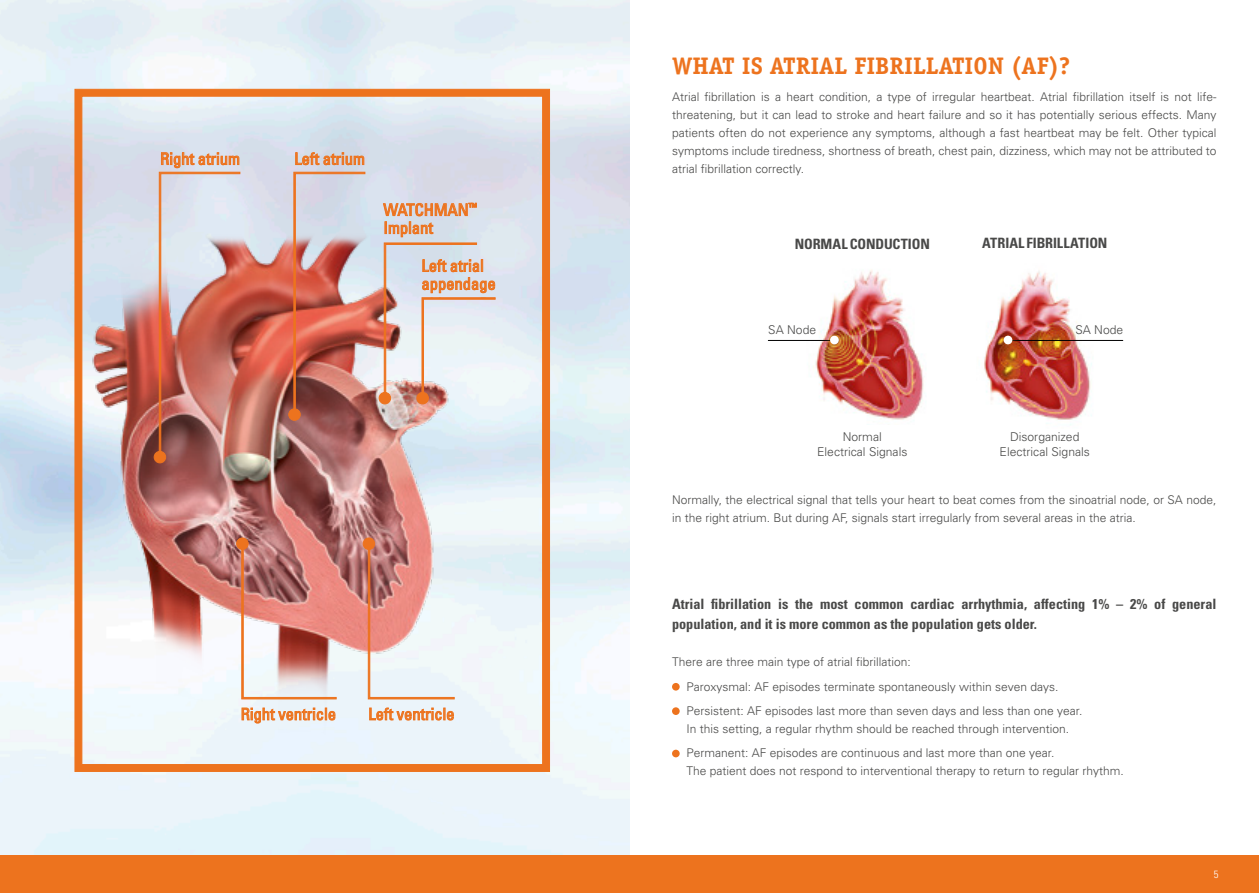
<style>
.page{position:relative;width:1259px;height:893px;background:#fff}
.page>*{position:absolute;margin:0;border:0;box-sizing:border-box;transform-origin:0 0}
.t1{font:700 24px "Officina Serif";color:#ed731e}
.t2{font:condensed 16.5px/18px "Univers";color:#ed731e}
.t3{font:700 condensed 14.25px/19.5px "Univers";color:#494948}
.t4{font:300 12.15px/14.5px "Univers";color:#494948;text-align:center}
.t5{font:300 12px/18px "Univers";color:#494948}
.t6{font:300 condensed 10.5px "Univers";color:#fff}
</style>
<div class="page">
<img style="left:0;top:0;width:629px;height:855px">
<div style="left:0;top:855px;width:1259px;height:38px;background:#ed731e"></div>
<img style="left:783px;top:270px;width:141px;height:150px">
<hr style="left:768px;top:340px;width:66px;height:1px;background:#000">
<div style="left:822px;top:328px;width:24px;height:24px;background:#ed731e;opacity:.75"></div>
<div style="left:830px;top:336px;width:9px;height:8px;background:#fff;border-radius:50%"></div>
<img style="left:983px;top:271px;width:141px;height:154px">
<hr style="left:1005px;top:340px;width:117px;height:1px;background:#000">
<div style="left:996px;top:328px;width:24px;height:24px;background:#ed731e;opacity:.75"></div>
<div style="left:1003px;top:336px;width:9px;height:8px;background:#fff;border-radius:50%"></div>
<img style="left:0;top:120px;width:592px;height:662px">
<img style="left:75px;top:89px;width:474px;height:683px">
<div style="left:154px;top:451px;width:12px;height:12px;background:#ed731e;border-radius:50%"></div>
<div style="left:154px;top:451px;width:12px;height:12px;border:1px solid #ed731e;border-radius:50%"></div>
<img style="left:294px;top:172px;width:71px;height:240px">
<div style="left:289px;top:409px;width:11px;height:11px;background:#ed731e;border-radius:50%"></div>
<div style="left:289px;top:409px;width:11px;height:11px;border:1px solid #ed731e;border-radius:50%"></div>
<div style="left:379px;top:392px;width:12px;height:12px;background:#ed731e;border-radius:50%"></div>
<div style="left:379px;top:392px;width:12px;height:12px;border:1px solid #ed731e;border-radius:50%"></div>
<div style="left:417px;top:392px;width:11px;height:12px;background:#ed731e;border-radius:50%"></div>
<div style="left:417px;top:392px;width:11px;height:12px;border:1px solid #ed731e;border-radius:50%"></div>
<svg style="left:242px;top:544px;width:94px;height:155px"></svg>
<div style="left:237px;top:538px;width:11px;height:11px;background:#ed731e;border-radius:50%"></div>
<div style="left:237px;top:538px;width:11px;height:11px;border:1px solid #ed731e;border-radius:50%"></div>
<svg style="left:368px;top:544px;width:86px;height:155px"></svg>
<div style="left:363px;top:538px;width:12px;height:11px;background:#ed731e;border-radius:50%"></div>
<div style="left:363px;top:538px;width:12px;height:11px;border:1px solid #ed731e;border-radius:50%"></div>
<img style="left:159px;top:152px;width:81px;height:303px">
<svg style="left:295px;top:152px;width:69px;height:13px"></svg>
<svg style="left:383px;top:202px;width:93px;height:35px;background:#dbc1b4"></svg>
<svg style="left:242px;top:708px;width:93px;height:15px"></svg>
<svg style="left:369px;top:708px;width:85px;height:13px"></svg>
<div style="left:672px;top:683px;width:7px;height:8px;background:#ed731e;border-radius:50%"></div>
<div style="left:672px;top:707px;width:7px;height:8px;background:#ed731e;border-radius:50%"></div>
<div style="left:672px;top:750px;width:7px;height:7px;background:#ed731e;border-radius:50%"></div>
<svg style="left:384px;top:243px;width:111px;height:155px;background:#e1d5d2"></svg>
<h2 class="t2" style="left:160px;top:149px;width:81px">Right atrium</h2>
<h2 class="t2" style="left:294px;top:149px;width:72px">Left atrium</h2>
<h2 class="t2" style="left:383px;top:200px;width:95px">WATCHMAN<sup>™<br></sup>Implant</h2>
<h2 class="t2" style="left:421px;top:256px;width:76px">Left atrial appendage</h2>
<h2 class="t2" style="left:421px;top:262px;width:76px">Left atrial appendage</h2>
<h2 class="t2" style="left:241px;top:705px;width:97px">Right ventricle</h2>
<h2 class="t2" style="left:368px;top:705px;width:88px">Left ventricle</h2>
<h1 class="t1" style="left:672px;top:51px;width:399px">WHAT IS ATRIAL FIBRILLATION (AF)?</h1>
<p class="t5" style="left:672px;top:87px;width:546px;text-align:justify">Atrial fibrillation is a heart condition, a type of irregular heartbeat. Atrial fibrillation itself is not life&shy;threatening, but it can lead to stroke and heart failure and so it has potentially serious effects. Many patients often do not experience any symptoms, although a fast heartbeat may be felt. Other typical symptoms include tiredness, shortness of breath, chest pain, dizziness, which may not be attributed to atrial fibrillation correctly.</p>
<p class="t3" style="left:795px;top:234px;width:134px">Normal Conduction</p>
<p class="t3" style="left:982px;top:234px;width:124px">Atrial Fibrillation</p>
<p class="t4" style="left:768px;top:323px;width:49px">SA Node</p>
<p class="t4" style="left:1075px;top:323px;width:49px">SA Node</p>
<p class="t4" style="left:817px;top:429px;width:92px">Normal<br>Electrical Signals</p>
<p class="t4" style="left:999px;top:429px;width:92px">Disorganized<br>Electrical Signals</p>
<p class="t5" style="left:672px;top:491px;width:546px">Normally, the electrical signal that tells your heart to beat comes from the sinoatrial node, or SA node, in the right atrium. But during AF, signals start irregularly from several areas in the atria.</p>
<p class="t3" style="left:672px;top:594px;width:546px">Atrial fibrillation is the most common cardiac arrhythmia, affecting 1% – 2% of general population, and it is more common as the population gets older.</p>
<p class="t5" style="left:686px;top:650px;width:397px;line-height:24.5px;text-indent:-14px">There are three main type of atrial fibrillation:<br>Paroxysmal: AF episodes terminate spontaneously within seven days.<br>Persistent: AF episodes last more than seven days and less than one year.</p>
<p class="t5" style="left:686px;top:716px;width:384px;line-height:24.5px">In this setting, a regular rhythm should be reached through intervention.<br>Permanent: AF episodes are continuous and last more than one year.</p>
<p class="t5" style="left:686px;top:762px;width:439px">The patient does not respond to interventional therapy to return to regular rhythm.</p>
<p class="t6" style="left:1213px;top:868px;width:6px">5</p>
</div>
